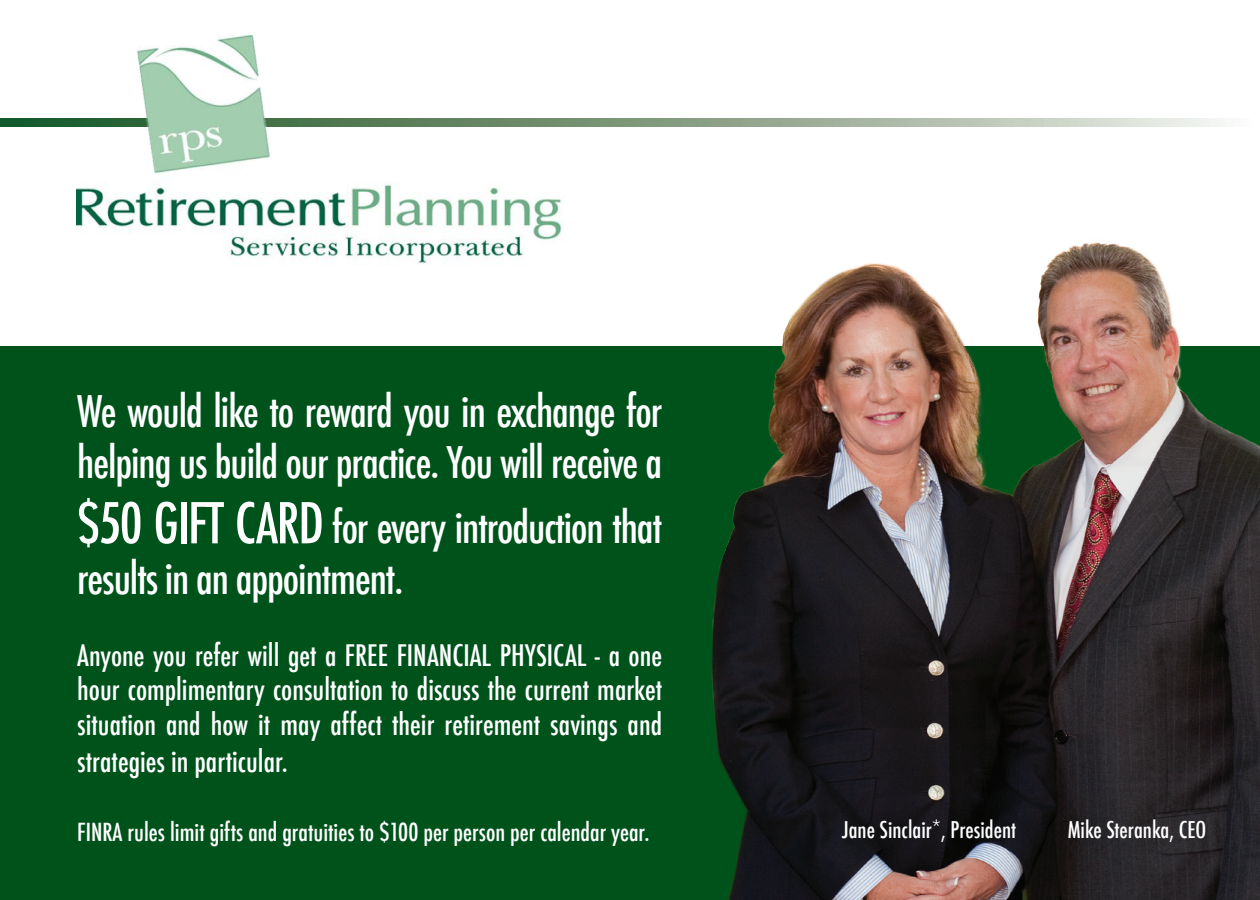
<style>
.page{position:relative;width:1260px;height:900px;background:#fff}
.page>*{position:absolute;margin:0;border:0;box-sizing:border-box;transform-origin:0 0}
.t1{font:500 condensed 42.5px/51px "Futura";letter-spacing:-.025em;color:#fff}
.t2{font:500 condensed 29px/35.2px "Futura";color:#fff;text-align:justify}
.t3{font:500 condensed 24.25px "Futura";color:#fff}
.t4{font:500 condensed 22.5px "Futura";color:#fff}
.s1{font-size:54.75px}
</style>
<div class="page">
<div style="left:0;top:346px;width:1260px;height:554px;background:#00521b"></div>
<img style="left:666px;top:126px;width:594px;height:774px">
<svg style="left:0;top:119px;width:1220px;height:7px;background:#9eb29e"></svg>
<img style="left:76px;top:35px;width:488px;height:230px">
<p class="t1" style="left:77px;top:386px;width:587px">We would like to reward you in exchange for helping us build our practice. You will receive a</p>
<p class="t1" style="left:77px;top:502px;width:586px"><span class="s1">$50 GIFT CARD</span> for every introduction that results in an appointment.</p>
<p class="t2" style="left:77px;top:637px;width:586px">Anyone you refer will get a FREE FINANCIAL PHYSICAL - a one hour complimentary consultation to discuss the current market situation and how it may affect their retirement savings and strategies in particular.</p>
<p class="t3" style="left:77px;top:816px;width:574px">FINRA rules limit gifts and gratuities to $100 per person per calendar year.</p>
<p class="t4" style="left:842px;top:815px;width:176px">Jane Sinclair*, President</p>
<p class="t4" style="left:1068px;top:815px;width:140px">Mike Steranka, CEO</p>
</div>
